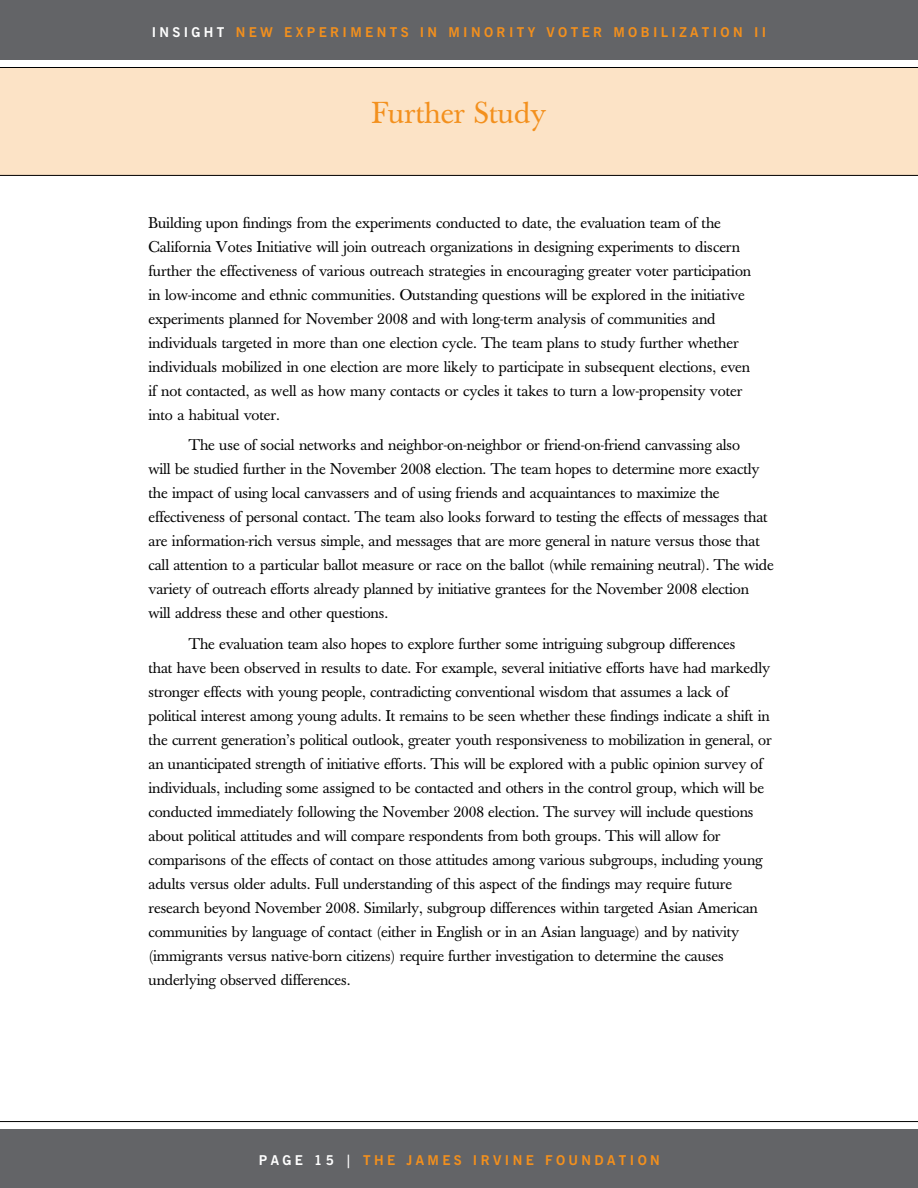
<style>
.page{position:relative;width:918px;height:1188px;background:#fff}
.page>*{position:absolute;margin:0;border:0;box-sizing:border-box;transform-origin:0 0}
.t1{font:30px "Baskerville";color:#f3901d}
.t2{font:15.3px/24px "Baskerville";letter-spacing:-.01em;color:#000}
.t3{font:700 13.5px "News Gothic BT";letter-spacing:.25em;color:#f3901d}
.s1{color:#fff}
</style>
<div class="page">
<div style="left:0;top:0;width:918px;height:59px;background:#636467"></div>
<div style="left:0;top:1130px;width:918px;height:58px;background:#636467"></div>
<hr style="left:0;top:1121px;width:918px;height:1px;background:#000">
<div style="left:0;top:68px;width:918px;height:107px;background:#fce3c6"></div>
<hr style="left:0;top:175px;width:918px;height:1px;background:#000">
<hr style="left:0;top:67px;width:918px;height:1px;background:#000">
<p class="t3" style="left:152px;top:24px;width:609px"><span class="s1">INSIGHT</span> NEW EXPERIMENTS IN MINORITY VOTER MOBILIZATION II</p>
<h1 class="t1" style="left:372px;top:95px;width:175px">Further Study</h1>
<p class="t2" style="left:148px;top:211px;width:604px">Building upon findings from the experiments conducted to date, the evaluation team of the California Votes Initiative will join outreach organizations in designing experiments to discern further the effectiveness of various outreach strategies in encouraging greater voter participation in low-income and ethnic communities. Outstanding questions will be explored in the initiative experiments planned for November 2008 and with long-term analysis of communities and individuals targeted in more than one election cycle. The team plans to study further whether individuals mobilized in one election are more likely to participate in subsequent elections, even if not contacted, as well as how many contacts or cycles it takes to turn a low-propensity voter into a habitual voter.</p>
<p class="t2" style="left:148px;top:434px;width:627px;text-indent:40px">The use of social networks and neighbor-on-neighbor or friend-on-friend canvassing also<br>will be studied further in the November 2008 election. The team hopes to determine more exactly the impact of using local canvassers and of using friends and acquaintances to maximize the effectiveness of personal contact. The team also looks forward to testing the effects of messages that are information-rich versus simple, and messages that are more general in nature versus those that call attention to a particular ballot measure or race on the ballot (while remaining neutral). The wide variety of outreach efforts already planned by initiative grantees for the November 2008 election will address these and other questions.</p>
<p class="t2" style="left:148px;top:632px;width:625px;text-indent:40px">The evaluation team also hopes to explore further some intriguing subgroup differences<br>that have been observed in results to date. For example, several initiative efforts have had markedly stronger effects with young people, contradicting conventional wisdom that assumes a lack of political interest among young adults. It remains to be seen whether these findings indicate a shift in the current generation’s political outlook, greater youth responsiveness to mobilization in general, or an unanticipated strength of initiative efforts. This will be explored with a public opinion survey of individuals, including some assigned to be contacted and others in the control group, which will be conducted immediately following the November 2008 election. The survey will include questions about political attitudes and will compare respondents from both groups. This will allow for comparisons of the effects of contact on those attitudes among various subgroups, including young adults versus older adults. Full understanding of this aspect of the findings may require future research beyond November 2008. Similarly, subgroup differences within targeted Asian American communities by language of contact (either in English or in an Asian language) and by nativity (immigrants versus native-born citizens) require further investigation to determine the causes underlying observed differences.</p>
<p class="t3" style="left:259px;top:1152px;width:403px"><span class="s1">PAGE 15 |</span> THE JAMES IRVINE FOUNDATION</p>
</div>
